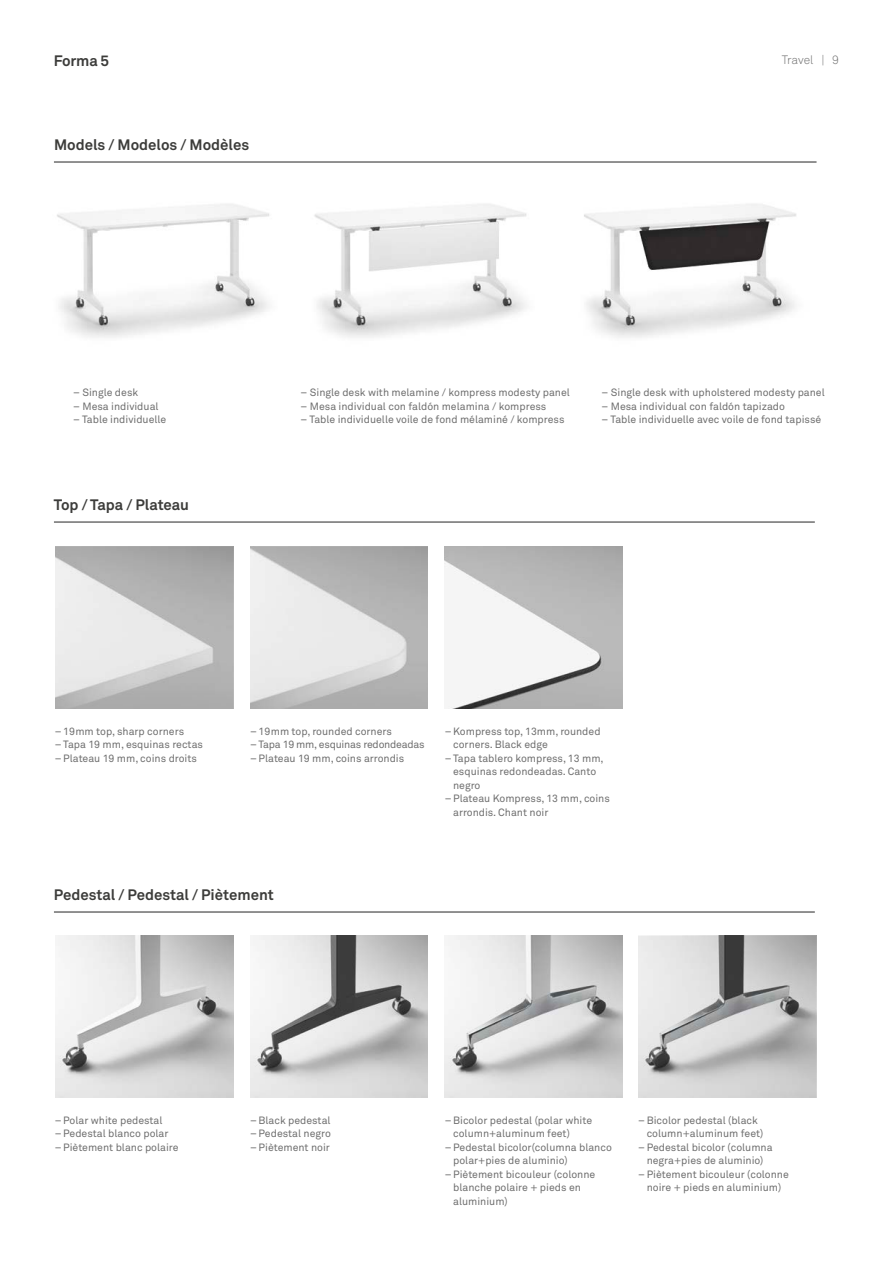
<style>
.page{position:relative;width:893px;height:1263px;background:#fff}
.page>*{position:absolute;margin:0;border:0;box-sizing:border-box;transform-origin:0 0}
.t1{font:700 15px "Akkurat";color:#3c3c3a}
.t2{font:300 12px "Akkurat";letter-spacing:-.005em;color:#6e6e6e}
.t3{font:10.5px/13.5px "Akkurat";color:#6e6e6e}
.t4{font:10.5px/13.5px "Akkurat";letter-spacing:-.02em;color:#6e6e6e}
</style>
<div class="page">
<hr style="left:54px;top:521px;width:761px;height:2px;background:#6e6e6e">
<hr style="left:54px;top:911px;width:761px;height:2px;background:#6e6e6e">
<img style="left:55px;top:547px;width:178px;height:161px">
<img style="left:55px;top:936px;width:178px;height:161px">
<img style="left:250px;top:547px;width:178px;height:161px">
<img style="left:250px;top:936px;width:178px;height:161px">
<img style="left:445px;top:936px;width:177px;height:161px">
<img style="left:638px;top:936px;width:178px;height:161px">
<img style="left:445px;top:547px;width:177px;height:161px">
<img style="left:318px;top:161px;width:239px;height:177px">
<img style="left:54px;top:161px;width:264px;height:177px">
<img style="left:557px;top:161px;width:260px;height:177px">
<h1 class="t1" style="left:54px;top:51px;width:57px">Forma 5</h1>
<h1 class="t1" style="left:54px;top:135px;width:197px">Models / Modelos / Modèles</h1>
<p class="t2" style="left:782px;top:52px;width:59px">Travel | 9</p>
<p class="t3" style="left:73px;top:385px;width:67px">– Single desk</p>
<p class="t3" style="left:73px;top:399px;width:87px">– Mesa individual</p>
<p class="t3" style="left:73px;top:412px;width:95px">– Table individuelle</p>
<h1 class="t1" style="left:54px;top:496px;width:137px">Top / Tapa / Plateau</h1>
<p class="t3" style="left:301px;top:385px;width:271px">– Single desk with melamine / kompress modesty panel</p>
<p class="t3" style="left:301px;top:399px;width:247px">– Mesa individual con faldón melamina / kompress</p>
<p class="t3" style="left:301px;top:412px;width:265px">– Table individuelle voile de fond mélaminé / kompress</p>
<p class="t3" style="left:601px;top:385px;width:225px">– Single desk with upholstered modesty panel</p>
<p class="t3" style="left:601px;top:399px;width:185px">– Mesa individual con faldón tapizado</p>
<p class="t3" style="left:601px;top:413px;width:221px">– Table individuelle avec voile de fond tapissé</p>
<p class="t3" style="left:55px;top:724px;width:150px">–19mm top, sharp corners –Tapa 19 mm, esquinas rectas –Plateau 19 mm, coins droits</p>
<p class="t3" style="left:250px;top:724px;width:143px">–19mm top, rounded corners</p>
<p class="t4" style="left:250px;top:738px;width:176px">– Tapa 19 mm, esquinas redondeadas –Plateau 19 mm, coins arrondis</p>
<p class="t3" style="left:453px;top:724px;width:149px;text-indent:-9px">– Kompress top, 13mm, rounded corners. Black edge</p>
<p class="t3" style="left:453px;top:751px;width:152px;text-indent:-9px">– Tapa tablero kompress, 13 mm, esquinas redondeadas. Canto negro</p>
<p class="t3" style="left:453px;top:792px;width:158px;text-indent:-9px">– Plateau Kompress, 13 mm, coins arrondis. Chant noir</p>
<h1 class="t1" style="left:54px;top:886px;width:221px">Pedestal / Pedestal / Piètement</h1>
<p class="t3" style="left:55px;top:1113px;width:125px">–Polar white pedestal –Pedestal blanco polar –Piètement blanc polaire</p>
<p class="t3" style="left:250px;top:1113px;width:82px;text-align:justify">–Black pedestal –Pedestal negro –Piètement noir</p>
<p class="t3" style="left:453px;top:1113px;width:140px;text-indent:-9px">– Bicolor pedestal (polar white column+aluminum feet)</p>
<p class="t3" style="left:453px;top:1140px;width:160px;text-indent:-9px">– Pedestal bicolor(columna blanco polar+pies de aluminio)</p>
<p class="t3" style="left:453px;top:1167px;width:144px;text-indent:-9px">– Piètement bicouleur (colonne blanche polaire + pieds en aluminium)</p>
<p class="t3" style="left:638px;top:1113px;width:121px">–Bicolor pedestal (black</p>
<p class="t3" style="left:647px;top:1127px;width:118px">column+aluminum feet)</p>
<p class="t3" style="left:638px;top:1140px;width:136px">–Pedestal bicolor (columna</p>
<p class="t3" style="left:647px;top:1154px;width:118px">negra+pies de aluminio)</p>
<p class="t3" style="left:638px;top:1167px;width:152px">–Piètement bicouleur (colonne</p>
<p class="t3" style="left:647px;top:1181px;width:136px">noire + pieds en aluminium)</p>
</div>
